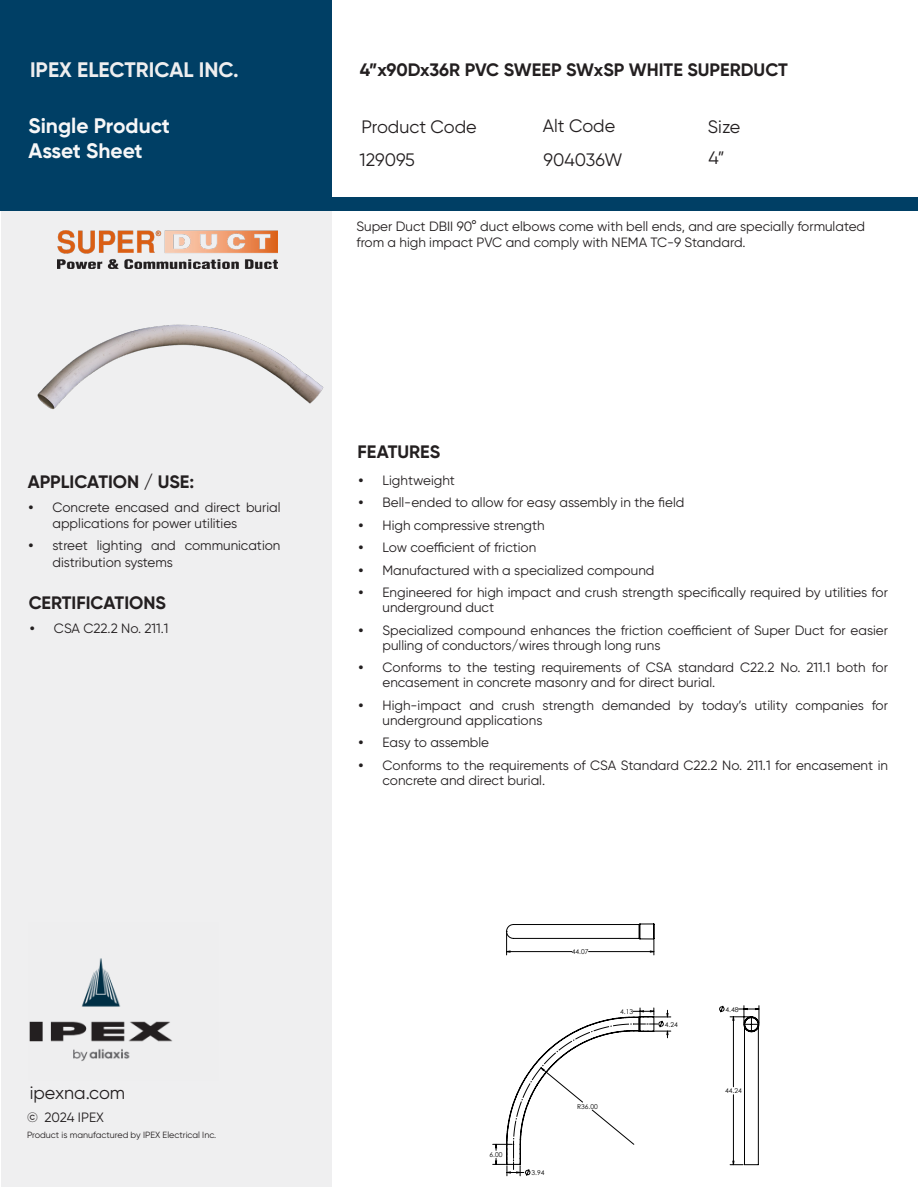
<style>
.page{position:relative;width:918px;height:1188px;background:#fff}
.page>*{position:absolute;margin:0;border:0;box-sizing:border-box;transform-origin:0 0}
.t1{font:700 21px "Gilroy";color:#f7f7f8}
.Header_Style{font:700 21px "Gilroy";color:#eeeeef}
.t2{font:700 18px "Gilroy";color:#231f20}
.t3{font:18px "Gilroy";color:#231f20}
.MARKET_STYLE{font:13.5px/15px "Gilroy";color:#231f20}
.Century_Gohic{font:13.5px "Gilroy";letter-spacing:-.005em;color:#231f20}
.Century_Gohic-2{font:9px "Gilroy";color:#231f20}
.t4{font:6.75px "Century Gothic";color:#000}
.s1{font-family:"Myriad Pro";font-size:18px}
</style>
<div class="page">
<div style="left:2px;top:210px;width:330px;height:977px;background:#efeff0"></div>
<img style="left:29px;top:958px;width:144px;height:103px">
<svg style="left:493px;top:923px;width:267px;height:253px"></svg>
<img style="left:58px;top:231px;width:220px;height:37px">
<img style="left:37px;top:324px;width:287px;height:86px">
<div style="left:0;top:0;width:331px;height:211px;background:#003f65"></div>
<div style="left:246px;top:197px;width:672px;height:14px;background:#003f65"></div>
<p class="Header_Style" style="left:30px;top:56px;width:210px">IPEX ELECTRICAL INC.</p>
<p class="t1" style="left:28px;top:112px;width:143px">Single Product</p>
<p class="t1" style="left:28px;top:137px;width:116px">Asset Sheet</p>
<p class="t2" style="left:360px;top:58px;width:430px">4”x90Dx36R PVC SWEEP SWxSP WHITE SUPERDUCT</p>
<p class="t3" style="left:361px;top:115px;width:117px">Product Code</p>
<p class="t3" style="left:543px;top:115px;width:74px">Alt Code</p>
<p class="t3" style="left:708px;top:115px;width:34px">Size</p>
<p class="t3" style="left:360px;top:149px;width:57px">129095</p>
<p class="t3" style="left:544px;top:149px;width:80px">904036W</p>
<p class="t3" style="left:708px;top:147px;width:18px">4”</p>
<p class="MARKET_STYLE" style="left:356px;top:218px;width:510px;line-height:16.2px">Super Duct DBII 90° duct elbows come with bell ends, and are specially formulated from a high impact PVC and comply with NEMA TC-9 Standard.</p>
<p class="t2" style="left:28px;top:471px;width:168px">APPLICATION / USE:</p>
<p class="MARKET_STYLE" style="left:52px;top:499px;width:230px;line-height:16.2px;text-indent:-24px"><span class="s1">•</span> Concrete encased and direct burial applications for power utilities</p>
<p class="MARKET_STYLE" style="left:52px;top:538px;width:230px;line-height:16.2px;text-indent:-24px"><span class="s1">•</span> street lighting and communication distribution systems</p>
<p class="t2" style="left:29px;top:591px;width:139px">CERTIFICATIONS</p>
<p class="MARKET_STYLE" style="left:30px;top:621px;width:140px"><span class="s1">•</span> CSA C22.2 No. 211.1</p>
<p class="t3" style="left:30px;top:1081px;width:97px">ipexna.com</p>
<p class="Century_Gohic" style="left:27px;top:1109px;width:79px">© 2024 IPEX</p>
<p class="Century_Gohic-2" style="left:27px;top:1130px;width:191px">Product is manufactured by IPEX Electrical Inc.</p>
<p class="t2" style="left:358px;top:441px;width:84px">FEATURES</p>
<p class="MARKET_STYLE" style="left:358px;top:472px;width:98px"><span class="s1">•</span> Lightweight</p>
<p class="MARKET_STYLE" style="left:358px;top:495px;width:327px"><span class="s1">•</span> Bell-ended to allow for easy assembly in the field</p>
<p class="MARKET_STYLE" style="left:358px;top:517px;width:188px"><span class="s1">•</span> High compressive strength</p>
<p class="MARKET_STYLE" style="left:358px;top:540px;width:179px"><span class="s1">•</span> Low coefficient of friction</p>
<p class="MARKET_STYLE" style="left:358px;top:562px;width:297px"><span class="s1">•</span> Manufactured with a specialized compound</p>
<p class="MARKET_STYLE" style="left:382px;top:585px;width:507px;text-indent:-24px"><span class="s1">•</span> Engineered for high impact and crush strength specifically required by utilities for underground duct</p>
<p class="MARKET_STYLE" style="left:382px;top:622px;width:507px;text-indent:-24px"><span class="s1">•</span> Specialized compound enhances the friction coefficient of Super Duct for easier pulling of conductors/wires through long runs</p>
<p class="MARKET_STYLE" style="left:382px;top:660px;width:507px;text-indent:-24px"><span class="s1">•</span> Conforms to the testing requirements of CSA standard C22.2 No. 211.1 both for encasement in concrete masonry and for direct burial.</p>
<p class="MARKET_STYLE" style="left:382px;top:697px;width:507px;text-indent:-24px"><span class="s1">•</span> High-impact and crush strength demanded by today’s utility companies for underground applications</p>
<p class="MARKET_STYLE" style="left:358px;top:735px;width:132px"><span class="s1">•</span> Easy to assemble</p>
<p class="MARKET_STYLE" style="left:382px;top:757px;width:507px;text-indent:-24px"><span class="s1">•</span> Conforms to the requirements of CSA Standard C22.2 No. 211.1 for encasement in concrete and direct burial.</p>
<p class="t4" style="left:572px;top:947px;width:18px">44.07</p>
<p class="t4" style="left:620px;top:1007px;width:14px">4.13</p>
<p class="t4" style="left:490px;top:1150px;width:14px">6.00</p>
<p class="t4" style="left:531px;top:1168px;width:14px">3.94</p>
<p class="t4" style="left:577px;top:1101px;width:22px">R36.00</p>
<p class="t4" style="left:665px;top:1019px;width:14px">4.24</p>
<p class="t4" style="left:726px;top:1004px;width:14px">4.48</p>
<p class="t4" style="left:725px;top:1086px;width:18px">44.24</p>
</div>
